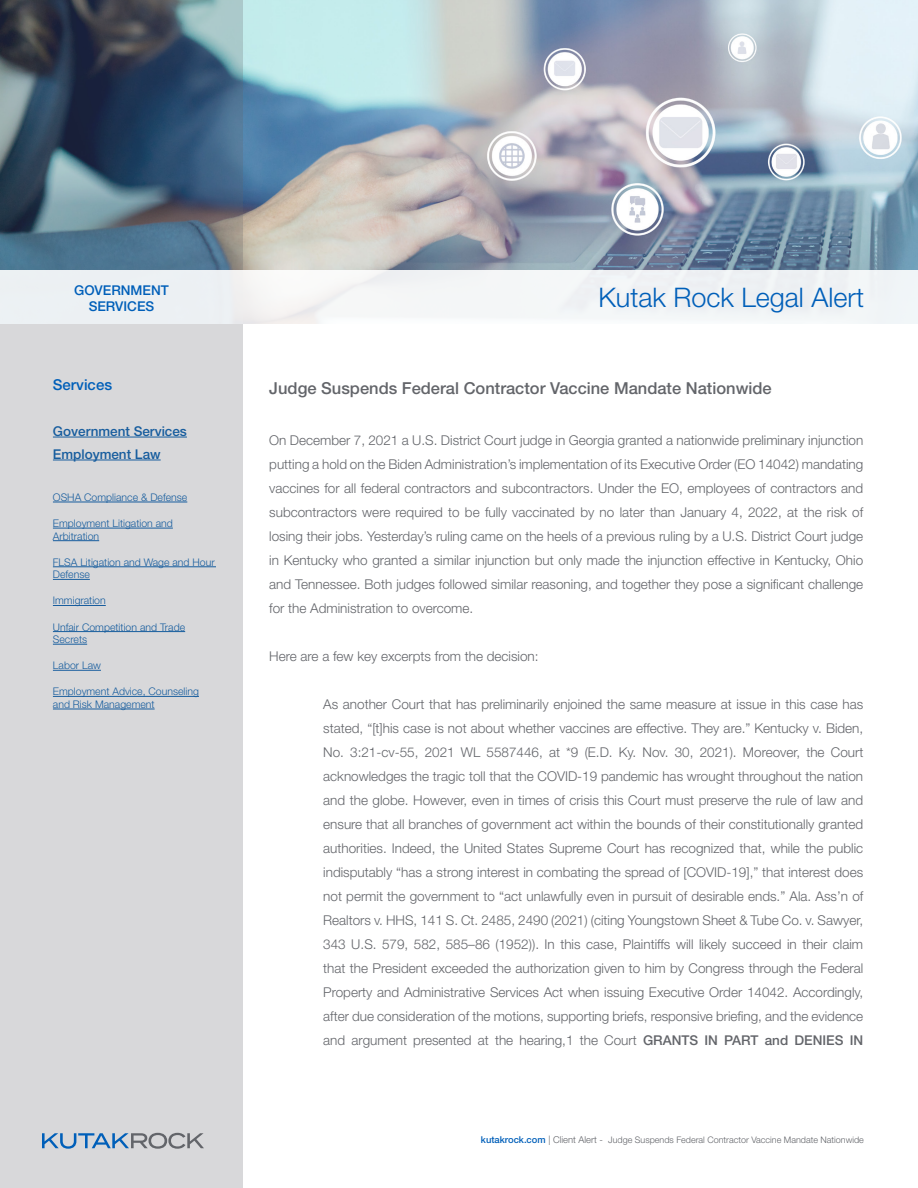
<style>
.page{position:relative;width:918px;height:1188px;background:#fff}
.page>*{position:absolute;margin:0;border:0;box-sizing:border-box;transform-origin:0 0}
.t1{font:300 27px "Helvetica Neue LT Std";color:#005fb9}
.t2{font:500 16.5px "Helvetica Neue LT Std";color:#63656a}
.t3{font:500 15px "Helvetica Neue LT Std";color:#005fb9}
.t4{font:300 13.5px/24px "Helvetica Neue LT Std";color:#63656a;text-align:justify}
.t5{font:500 13.5px "Helvetica Neue LT Std";color:#175d9e}
.t6{font:500 13.5px "Helvetica Neue LT Std";color:#005fb9}
.t7{font:300 10.5px/12.6px "Helvetica Neue LT Std";color:#175d9e}
.t8{font:300 9px "Helvetica Neue LT Std";color:#63656a}
.s1{font-weight:500}
.s2{font-weight:500;font-size:9.45px;color:#005fb9}
.s3{font-size:9.45px}
</style>
<div class="page">
<img style="left:243px;top:0;width:675px;height:270px">
<svg style="left:0;top:0;width:243px;height:1188px;background:#b4b9c0"></svg>
<svg style="left:42px;top:1133px;width:162px;height:16px;background:#9eafc1"></svg>
<div style="left:0;top:270px;width:918px;height:54px;background:#f0f3f4"></div>
<hr style="left:53px;top:437px;width:134px;height:1px;background:#175d9e">
<hr style="left:53px;top:460px;width:108px;height:1px;background:#175d9e">
<hr style="left:53px;top:502px;width:134px;height:1px;background:#175d9e">
<hr style="left:53px;top:528px;width:120px;height:1px;background:#175d9e">
<hr style="left:53px;top:540px;width:46px;height:1px;background:#175d9e">
<hr style="left:53px;top:567px;width:163px;height:1px;background:#175d9e">
<hr style="left:53px;top:579px;width:37px;height:1px;background:#175d9e">
<hr style="left:53px;top:605px;width:53px;height:1px;background:#175d9e">
<hr style="left:53px;top:631px;width:132px;height:1px;background:#175d9e">
<hr style="left:53px;top:644px;width:34px;height:1px;background:#175d9e">
<hr style="left:53px;top:670px;width:48px;height:1px;background:#175d9e">
<hr style="left:53px;top:696px;width:146px;height:1px;background:#175d9e">
<hr style="left:53px;top:709px;width:102px;height:1px;background:#175d9e">
<p class="t6" style="left:74px;top:282px;width:96px">GOVERNMENT</p>
<p class="t6" style="left:89px;top:299px;width:67px">SERVICES</p>
<p class="t3" style="left:53px;top:376px;width:61px">Services</p>
<p class="t5" style="left:53px;top:423px;width:136px">Government Services</p>
<p class="t5" style="left:53px;top:446px;width:109px">Employment Law</p>
<p class="t7" style="left:53px;top:491px;width:136px">OSHA Compliance &amp; Defense</p>
<p class="t7" style="left:53px;top:517px;width:121px">Employment Litigation and<br>Arbitration</p>
<p class="t7" style="left:53px;top:555px;width:163px">FLSA Litigation and Wage and Hour<br>Defense</p>
<p class="t7" style="left:53px;top:594px;width:54px">Immigration</p>
<p class="t7" style="left:53px;top:620px;width:134px">Unfair Competition and Trade<br>Secrets</p>
<p class="t7" style="left:53px;top:659px;width:50px">Labor Law</p>
<p class="t7" style="left:53px;top:685px;width:148px">Employment Advice, Counseling and Risk Management</p>
<p class="t1" style="left:598px;top:281px;width:267px">Kutak Rock Legal Alert</p>
<p class="t2" style="left:269px;top:378px;width:504px">Judge Suspends Federal Contractor Vaccine Mandate Nationwide</p>
<p class="t4" style="left:269px;top:428px;width:596px">On December 7, 2021 a U.S. District Court judge in Georgia granted a nationwide preliminary injunction putting a hold on the Biden Administration’s implementation of its Executive Order (EO 14042) mandating vaccines for all federal contractors and subcontractors. Under the EO, employees of contractors and subcontractors were required to be fully vaccinated by no later than January 4, 2022, at the risk of losing their jobs. Yesterday’s ruling came on the heels of a previous ruling by a U.S. District Court judge in Kentucky who granted a similar injunction but only made the injunction effective in Kentucky, Ohio and Tennessee. Both judges followed similar reasoning, and together they pose a significant challenge for the Administration to overcome.</p>
<p class="t4" style="left:269px;top:644px;width:271px">Here are a few key excerpts from the decision:</p>
<p class="t4" style="left:323px;top:692px;width:542px">As another Court that has preliminarily enjoined the same measure at issue in this case has stated, “[t]his case is not about whether vaccines are effective. They are.” Kentucky v. Biden, No. 3:21-cv-55, 2021 WL 5587446, at *9 (E.D. Ky. Nov. 30, 2021). Moreover, the Court acknowledges the tragic toll that the COVID-19 pandemic has wrought throughout the nation and the globe. However, even in times of crisis this Court must preserve the rule of law and ensure that all branches of government act within the bounds of their constitutionally granted authorities. Indeed, the United States Supreme Court has recognized that, while the public indisputably “has a strong interest in combating the spread of [COVID-19],” that interest does not permit the government to “act unlawfully even in pursuit of desirable ends.” Ala. Ass’n of Realtors v. HHS, 141 S. Ct. 2485, 2490 (2021) (citing Youngstown Sheet &amp; Tube Co. v. Sawyer, 343 U.S. 579, 582, 585–86 (1952)). In this case, Plaintiffs will likely succeed in their claim that the President exceeded the authorization given to him by Congress through the Federal Property and Administrative Services Act when issuing Executive Order 14042. Accordingly, after due consideration of the motions, supporting briefs, responsive briefing, and the evidence and argument presented at the hearing,1 the Court <span class="s1">GRANTS IN PART and DENIES IN</span></p>
<p class="t8" style="left:481px;top:1134px;width:385px"><span class="s2">kutakrock.com</span> <span class="s3">| Client Alert -</span> Judge Suspends Federal Contractor Vaccine Mandate Nationwide</p>
</div>
